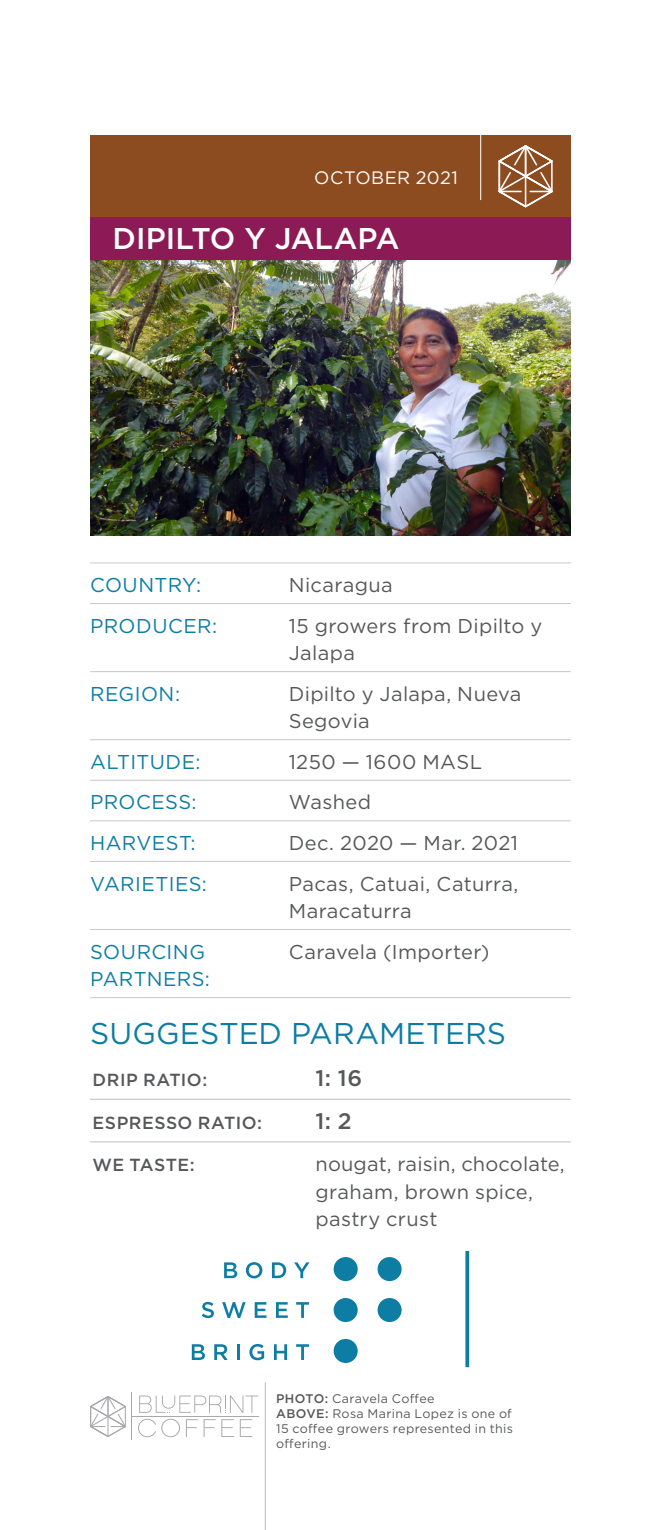
<style>
.page{position:relative;width:661px;height:1530px;background:#fff}
.page>*{position:absolute;margin:0;border:0;box-sizing:border-box;transform-origin:0 0}
.t1{font:30px "Gotham";color:#0d7da4}
.t2{font:500 30px "Gotham";color:#fff}
.t3{font:500 22.5px "Gotham";color:#57585a}
.t4{font:20px/27.5px "Gotham";letter-spacing:.015em;color:#57585a}
.t5{font:20px "Gotham";letter-spacing:.02em;color:#0d7da4}
.t6{font:18px "Gotham";letter-spacing:.025em;color:#fff}
.t7{font:500 17.5px "Gotham";letter-spacing:.025em;color:#57585a}
.t8{font:12.5px/15px "Gotham";letter-spacing:.025em;color:#57585a}
.s1{font-weight:500}
</style>
<div class="page">
<div style="left:90px;top:135px;width:480px;height:83px;background:#8d4b20"></div>
<img style="left:90px;top:260px;width:480px;height:276px">
<hr style="left:90px;top:562px;width:480px;height:1px;background:#cbccce">
<hr style="left:90px;top:603px;width:480px;height:1px;background:#cbccce">
<hr style="left:90px;top:671px;width:480px;height:1px;background:#cbccce">
<hr style="left:90px;top:739px;width:480px;height:1px;background:#cbccce">
<hr style="left:90px;top:780px;width:480px;height:1px;background:#cbccce">
<hr style="left:90px;top:820px;width:480px;height:1px;background:#cbccce">
<hr style="left:90px;top:861px;width:480px;height:1px;background:#cbccce">
<hr style="left:90px;top:929px;width:480px;height:1px;background:#cbccce">
<hr style="left:90px;top:997px;width:480px;height:1px;background:#cbccce">
<div style="left:90px;top:218px;width:480px;height:42px;background:#8c1b55"></div>
<svg style="left:498px;top:145px;width:54px;height:62px"></svg>
<hr style="left:479px;top:134px;width:1px;height:66px;background:#fff">
<hr style="left:90px;top:1099px;width:480px;height:1px;background:#cbccce">
<hr style="left:90px;top:1141px;width:480px;height:1px;background:#cbccce">
<hr style="left:465px;top:1251px;width:3px;height:116px;background:#0d7da4">
<div style="left:333px;top:1339px;width:24px;height:24px;background:#0d7da4;border-radius:50%"></div>
<div style="left:377px;top:1298px;width:24px;height:24px;background:#0d7da4;border-radius:50%"></div>
<div style="left:333px;top:1298px;width:24px;height:24px;background:#0d7da4;border-radius:50%"></div>
<div style="left:377px;top:1257px;width:24px;height:24px;background:#0d7da4;border-radius:50%"></div>
<div style="left:333px;top:1257px;width:24px;height:24px;background:#0d7da4;border-radius:50%"></div>
<svg style="left:224px;top:1262px;width:13px;height:16px"></svg>
<svg style="left:246px;top:1262px;width:16px;height:16px"></svg>
<svg style="left:272px;top:1262px;width:14px;height:16px"></svg>
<svg style="left:294px;top:1262px;width:15px;height:16px"></svg>
<svg style="left:201px;top:1302px;width:13px;height:16px"></svg>
<svg style="left:222px;top:1302px;width:23px;height:16px"></svg>
<svg style="left:254px;top:1302px;width:12px;height:16px"></svg>
<svg style="left:276px;top:1302px;width:11px;height:16px"></svg>
<svg style="left:296px;top:1302px;width:12px;height:16px"></svg>
<svg style="left:192px;top:1344px;width:13px;height:16px"></svg>
<svg style="left:214px;top:1344px;width:13px;height:16px"></svg>
<svg style="left:237px;top:1344px;width:2px;height:16px"></svg>
<svg style="left:249px;top:1344px;width:15px;height:16px"></svg>
<svg style="left:274px;top:1344px;width:13px;height:16px"></svg>
<svg style="left:296px;top:1344px;width:12px;height:16px"></svg>
<svg style="left:139px;top:1396px;width:119px;height:17px"></svg>
<svg style="left:138px;top:1419px;width:42px;height:18px"></svg>
<svg style="left:186px;top:1419px;width:29px;height:18px"></svg>
<svg style="left:221px;top:1419px;width:31px;height:18px"></svg>
<hr style="left:131px;top:1393px;width:1px;height:47px;background:#a8a9ad">
<hr style="left:132px;top:1416px;width:126px;height:1px;background:#a8a9ad">
<svg style="left:90px;top:1396px;width:36px;height:41px"></svg>
<hr style="left:264px;top:1382px;width:1px;height:148px;background:#bcbdc0">
<p class="t6" style="left:314px;top:166px;width:145px">OCTOBER 2021</p>
<p class="t2" style="left:112px;top:219px;width:288px">DIPILTO Y JALAPA</p>
<p class="t5" style="left:90px;top:572px;width:112px">COUNTRY:</p>
<p class="t4" style="left:288px;top:571px;width:105px">Nicaragua</p>
<p class="t5" style="left:90px;top:613px;width:128px">PRODUCER:</p>
<p class="t4" style="left:288px;top:611px;width:255px">15 growers from Dipilto y<br>Jalapa</p>
<p class="t5" style="left:90px;top:681px;width:91px">REGION:</p>
<p class="t4" style="left:288px;top:679px;width:234px">Dipilto y Jalapa, Nueva<br>Segovia</p>
<p class="t5" style="left:90px;top:749px;width:112px">ALTITUDE:</p>
<p class="t4" style="left:288px;top:748px;width:195px">1250 — 1600 MASL</p>
<p class="t5" style="left:90px;top:790px;width:108px">PROCESS:</p>
<p class="t4" style="left:288px;top:788px;width:84px">Washed</p>
<p class="t5" style="left:90px;top:830px;width:107px">HARVEST:</p>
<p class="t4" style="left:288px;top:829px;width:230px">Dec. 2020 — Mar. 2021</p>
<p class="t5" style="left:90px;top:871px;width:118px">VARIETIES:</p>
<p class="t4" style="left:288px;top:869px;width:231px">Pacas, Catuai, Caturra,<br>Maracaturra</p>
<p class="t5" style="left:90px;top:939px;width:116px">SOURCING</p>
<p class="t4" style="left:288px;top:937px;width:202px">Caravela (Importer)</p>
<p class="t5" style="left:90px;top:966px;width:121px">PARTNERS:</p>
<p class="t1" style="left:90px;top:1014px;width:417px">SUGGESTED PARAMETERS</p>
<p class="t7" style="left:92px;top:1069px;width:116px">DRIP RATIO:</p>
<p class="t3" style="left:315px;top:1064px;width:48px">1: 16</p>
<p class="t7" style="left:92px;top:1111px;width:171px">ESPRESSO RATIO:</p>
<p class="t3" style="left:315px;top:1106px;width:38px">1: 2</p>
<p class="t7" style="left:92px;top:1154px;width:103px">WE TASTE:</p>
<p class="t4" style="left:315px;top:1150px;width:250px">nougat, raisin, chocolate, graham, brown spice, pastry crust</p>
<p class="t8" style="left:276px;top:1390px;width:238px"><span class="s1">PHOTO:</span> Caravela Coffee<br><span class="s1">ABOVE:</span> Rosa Marina Lopez is one of<br>15 coffee growers represented in this offering.</p>
</div>
